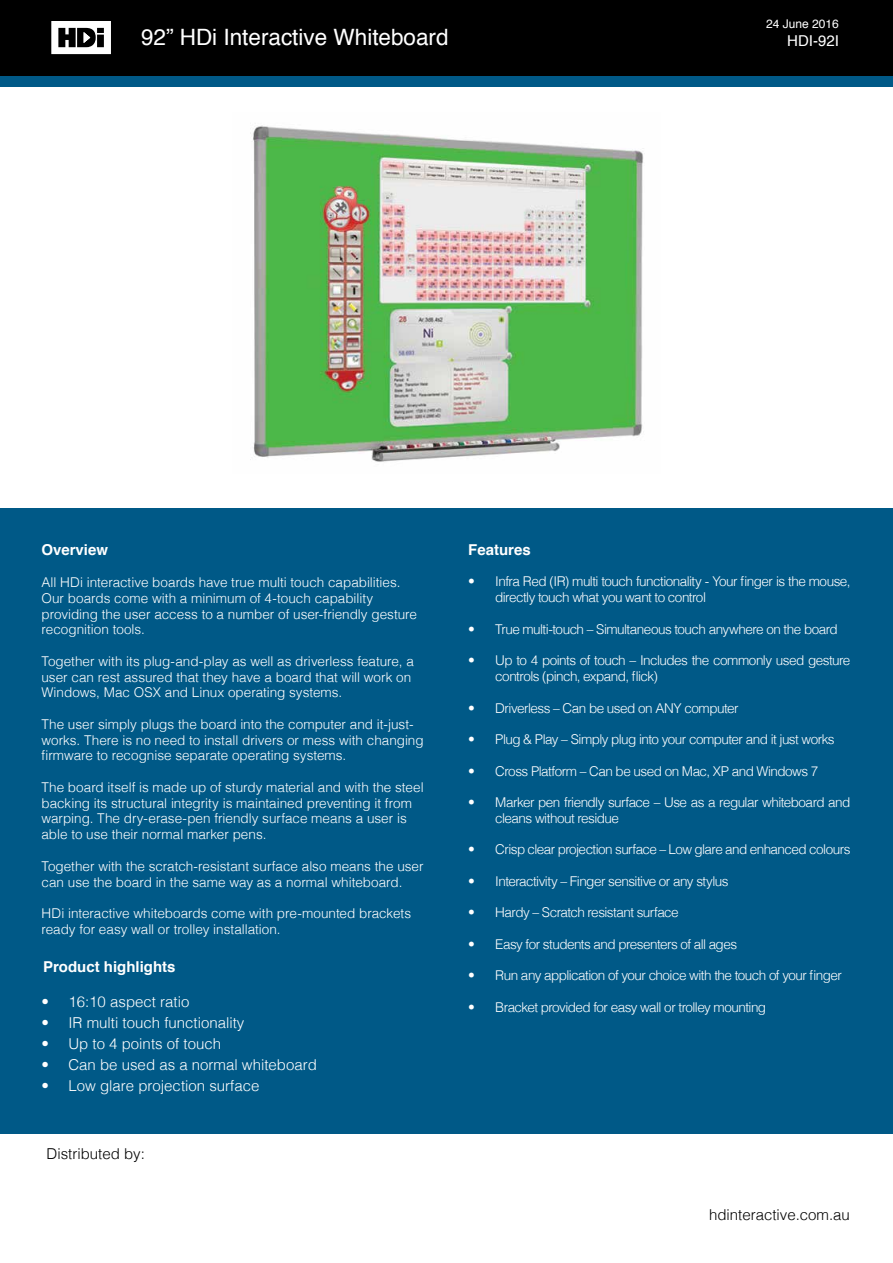
<style>
.page{position:relative;width:893px;height:1263px;background:#fff}
.page>*{position:absolute;margin:0;border:0;box-sizing:border-box;transform-origin:0 0}
.t1{font:22.5px "Helvetica";color:#fff}
.t2{font:300 15px "Helvetica";color:#fff}
.t3{font:300 15px "Helvetica";color:#000}
.t4{font:700 15px "Helvetica";color:#fff}
.t5{font:15px "Helvetica";color:#fff}
.t6{font:300 13.5px/15.8px "Helvetica";letter-spacing:-.01em;color:#fff}
.t7{font:300 13.5px/15.8px "Helvetica";letter-spacing:-.04em;color:#fff}
.t8{font:300 13.5px "Helvetica";letter-spacing:-.045em;color:#fff}
.t9{font:12px "Helvetica";color:#fff}
</style>
<div class="page">
<div style="left:0;top:41px;width:893px;height:46px;background:#005987"></div>
<div style="left:0;top:0;width:893px;height:75px;background:#000"></div>
<svg style="left:51px;top:21px;width:60px;height:33px"></svg>
<div style="left:0;top:508px;width:893px;height:625px;background:#005987"></div>
<img style="left:250px;top:125px;width:394px;height:337px">
<h1 class="t1" style="left:141px;top:20px;width:309px">92” HDi Interactive Whiteboard</h1>
<p class="t9" style="left:766px;top:14px;width:74px">24 June 2016</p>
<p class="t5" style="left:787px;top:29px;width:53px">HDI-92I</p>
<p class="t4" style="left:41px;top:538px;width:68px">Overview</p>
<p class="t6" style="left:41px;top:573px;width:377px">All HDi interactive boards have true multi touch capabilities.<br>Our boards come with a minimum of 4-touch capability providing the user access to a number of user-friendly gesture recognition tools.</p>
<p class="t6" style="left:41px;top:652px;width:374px">Together with its plug-and-play as well as driverless feature, a user can rest assured that they have a board that will work on<br>Windows, Mac OSX and Linux operating systems.</p>
<p class="t6" style="left:41px;top:715px;width:384px">The user simply plugs the board into the computer and it-just&shy;works. There is no need to install drivers or mess with changing firmware to recognise separate operating systems.</p>
<p class="t6" style="left:41px;top:778px;width:384px">The board itself is made up of sturdy material and with the steel backing its structural integrity is maintained preventing it from warping. The dry-erase-pen friendly surface means a user is able to use their normal marker pens.</p>
<p class="t6" style="left:41px;top:857px;width:384px">Together with the scratch-resistant surface also means the user can use the board in the same way as a normal whiteboard.</p>
<p class="t6" style="left:41px;top:904px;width:371px">HDi interactive whiteboards come with pre-mounted brackets ready for easy wall or trolley installation.</p>
<p class="t4" style="left:43px;top:955px;width:134px">Product highlights</p>
<p class="t2" style="left:41px;top:989px;width:149px">• 16:10 aspect ratio</p>
<p class="t2" style="left:41px;top:1010px;width:204px">• IR multi touch functionality</p>
<p class="t2" style="left:41px;top:1031px;width:181px">• Up to 4 points of touch</p>
<p class="t2" style="left:41px;top:1052px;width:277px">• Can be used as a normal whiteboard</p>
<p class="t2" style="left:41px;top:1073px;width:219px">• Low glare projection surface</p>
<p class="t3" style="left:47px;top:1141px;width:100px">Distributed by:</p>
<p class="t4" style="left:468px;top:538px;width:64px">Features</p>
<p class="t7" style="left:495px;top:573px;width:357px;text-indent:-27px">• Infra Red (IR) multi touch functionality - Your finger is the mouse, directly touch what you want to control</p>
<p class="t7" style="left:468px;top:620px;width:371px">• True multi-touch – Simultaneous touch anywhere on the board</p>
<p class="t7" style="left:495px;top:652px;width:357px;text-indent:-27px">• Up to 4 points of touch – Includes the commonly used gesture controls (pinch, expand, flick)</p>
<p class="t7" style="left:468px;top:699px;width:272px">• Driverless – Can be used on ANY computer</p>
<p class="t7" style="left:468px;top:730px;width:368px">• Plug &amp; Play – Simply plug into your computer and it just works</p>
<p class="t7" style="left:468px;top:762px;width:352px">• Cross Platform – Can be used on Mac, XP and Windows 7</p>
<p class="t7" style="left:495px;top:793px;width:357px;text-indent:-27px">• Marker pen friendly surface – Use as a regular whiteboard and cleans without residue</p>
<p class="t7" style="left:468px;top:841px;width:384px">• Crisp clear projection surface – Low glare and enhanced colours</p>
<p class="t7" style="left:468px;top:872px;width:262px">• Interactivity – Finger sensitive or any stylus</p>
<p class="t7" style="left:468px;top:904px;width:212px">• Hardy – Scratch resistant surface</p>
<p class="t7" style="left:468px;top:935px;width:270px">• Easy for students and presenters of all ages</p>
<p class="t7" style="left:468px;top:967px;width:375px">• Run any application of your choice with the touch of your finger</p>
<p class="t8" style="left:468px;top:995px;width:299px">• Bracket provided for easy wall or trolley mounting</p>
<p class="t3" style="left:709px;top:1202px;width:142px">hdinteractive.com.au</p>
</div>
